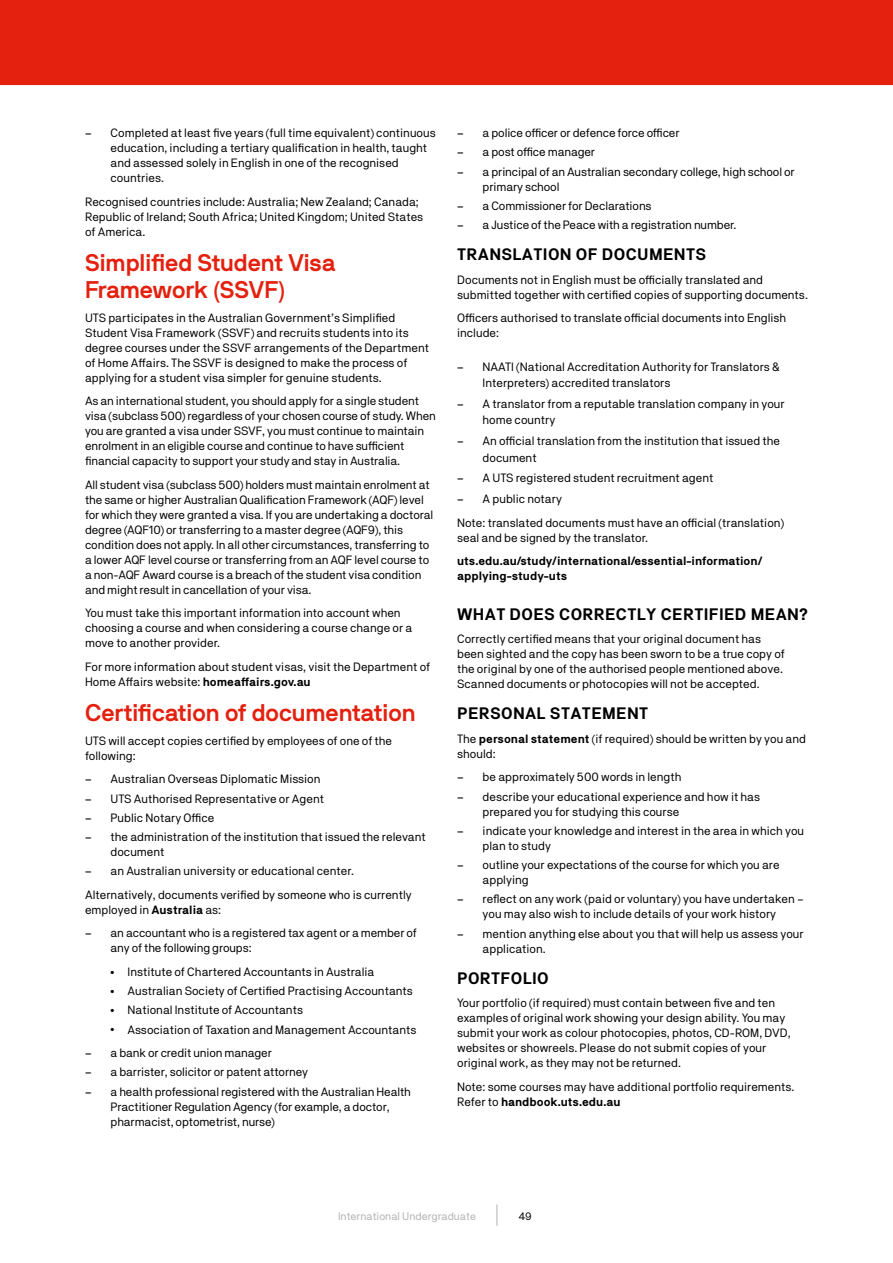
<style>
.page{position:relative;width:893px;height:1263px;background:#fff}
.page>*{position:absolute;margin:0;border:0;box-sizing:border-box;transform-origin:0 0}
.t1{font:700 24px/27px "NB International Pro";color:#e4200e}
.t2{font:700 16.5px "NB Akademie";letter-spacing:.02em;color:#000}
.t3{font:12px/15px "NB Akademie";color:#000}
.t4{font:700 12px/15px "NB Akademie";color:#000}
.t5{font:10.8px "NB Akademie";color:#b1b2b3}
.t6{font:10.8px "NB Akademie";color:#000}
.s1{font-family:"NB International Pro"}
.s2{font-weight:700}
</style>
<div class="page">
<div style="left:0;top:0;width:893px;height:85px;background:#e4200e"></div>
<svg style="left:497px;top:1204px;width:1px;height:22px"></svg>
<p class="t3" style="left:111px;top:125px;width:327px;text-indent:-26px"><span class="s1">–</span> Completed at least five years (full time equivalent) continuous education, including a tertiary qualification in health, taught and assessed solely in English in one of the recognised countries.</p>
<p class="t3" style="left:85px;top:194px;width:340px">Recognised countries include: Australia; New Zealand; Canada;<br>Republic of Ireland; South Africa; United Kingdom; United States of America.</p>
<h1 class="t1" style="left:85px;top:249px;width:252px">Simplified Student Visa<br>Framework (SSVF)</h1>
<p class="t3" style="left:85px;top:310px;width:345px">UTS participates in the Australian Government’s Simplified Student Visa Framework (SSVF) and recruits students into its degree courses under the SSVF arrangements of the Department of Home Affairs. The SSVF is designed to make the process of applying for a student visa simpler for genuine students.</p>
<p class="t3" style="left:85px;top:393px;width:352px">As an international student, you should apply for a single student visa (subclass 500) regardless of your chosen course of study. When you are granted a visa under SSVF, you must continue to maintain enrolment in an eligible course and continue to have sufficient financial capacity to support your study and stay in Australia.</p>
<p class="t3" style="left:85px;top:477px;width:350px">All student visa (subclass 500) holders must maintain enrolment at the same or higher Australian Qualification Framework (AQF) level for which they were granted a visa. If you are undertaking a doctoral degree (AQF10) or transferring to a master degree (AQF9), this condition does not apply. In all other circumstances, transferring to a lower AQF level course or transferring from an AQF level course to a non-AQF Award course is a breach of the student visa condition and might result in cancellation of your visa.</p>
<p class="t3" style="left:85px;top:605px;width:329px">You must take this important information into account when choosing a course and when considering a course change or a move to another provider.</p>
<p class="t3" style="left:85px;top:659px;width:347px">For more information about student visas, visit the Department of<br>Home Affairs website: <span class="s2">homeaffairs.gov.au</span></p>
<h1 class="t1" style="left:85px;top:699px;width:332px">Certification of documentation</h1>
<p class="t3" style="left:85px;top:733px;width:309px">UTS will accept copies certified by employees of one of the following:</p>
<p class="t3" style="left:85px;top:771px;width:237px"><span class="s1">–</span> Australian Overseas Diplomatic Mission</p>
<p class="t3" style="left:85px;top:791px;width:241px"><span class="s1">–</span> UTS Authorised Representative or Agent</p>
<p class="t3" style="left:85px;top:810px;width:131px"><span class="s1">–</span> Public Notary Office</p>
<p class="t3" style="left:111px;top:829px;width:317px;text-indent:-26px"><span class="s1">–</span> the administration of the institution that issued the relevant document</p>
<p class="t3" style="left:85px;top:859px;width:328px;line-height:23.5px"><span class="s1">–</span> an Australian university or educational center.<br>Alternatively, documents verified by someone who is currently</p>
<p class="t3" style="left:85px;top:902px;width:138px">employed in <span class="s2">Australia</span> as:</p>
<p class="t3" style="left:111px;top:925px;width:308px;text-indent:-26px"><span class="s1">–</span> an accountant who is a registered tax agent or a member of any of the following groups:</p>
<p class="t3" style="left:111px;top:964px;width:265px"><sup>•</sup> Institute of Chartered Accountants in Australia</p>
<p class="t3" style="left:111px;top:983px;width:304px"><sup>•</sup> Australian Society of Certified Practising Accountants</p>
<p class="t3" style="left:111px;top:1002px;width:194px"><sup>•</sup> National Institute of Accountants</p>
<p class="t3" style="left:111px;top:1022px;width:307px"><sup>•</sup> Association of Taxation and Management Accountants</p>
<p class="t3" style="left:85px;top:1045px;width:188px"><span class="s1">–</span> a bank or credit union manager</p>
<p class="t3" style="left:85px;top:1064px;width:225px"><span class="s1">–</span> a barrister, solicitor or patent attorney</p>
<p class="t3" style="left:111px;top:1084px;width:302px;text-indent:-26px"><span class="s1">–</span> a health professional registered with the Australian Health<br>Practitioner Regulation Agency (for example, a doctor, pharmacist, optometrist, nurse)</p>
<p class="t3" style="left:457px;top:125px;width:224px"><span class="s1">–</span> a police officer or defence force officer</p>
<p class="t3" style="left:457px;top:145px;width:140px"><span class="s1">–</span> a post office manager</p>
<p class="t3" style="left:483px;top:164px;width:314px;text-indent:-26px"><span class="s1">–</span> a principal of an Australian secondary college, high school or primary school</p>
<p class="t3" style="left:457px;top:198px;width:196px"><span class="s1">–</span> a Commissioner for Declarations</p>
<p class="t3" style="left:457px;top:217px;width:281px"><span class="s1">–</span> a Justice of the Peace with a registration number.</p>
<h2 class="t2" style="left:457px;top:245px;width:250px">TRANSLATION OF DOCUMENTS</h2>
<p class="t3" style="left:457px;top:272px;width:352px">Documents not in English must be officially translated and submitted together with certified copies of supporting documents.</p>
<p class="t3" style="left:457px;top:310px;width:331px">Officers authorised to translate official documents into English include:</p>
<p class="t3" style="left:483px;top:358px;width:299px;line-height:16.5px;text-indent:-26px"><span class="s1">–</span> NAATI (National Accreditation Authority for Translators &amp;<br>Interpreters) accredited translators</p>
<p class="t3" style="left:483px;top:395px;width:304px;line-height:16.5px;text-indent:-26px"><span class="s1">–</span> A translator from a reputable translation company in your home country</p>
<p class="t3" style="left:483px;top:433px;width:299px;line-height:16.5px;text-indent:-26px"><span class="s1">–</span> An official translation from the institution that issued the document</p>
<p class="t3" style="left:457px;top:471px;width:258px"><span class="s1">–</span> A UTS registered student recruitment agent</p>
<p class="t3" style="left:457px;top:487px;width:329px;line-height:23.5px"><span class="s1">–</span> A public notary<br>Note: translated documents must have an official (translation)</p>
<p class="t3" style="left:457px;top:530px;width:193px">seal and be signed by the translator.</p>
<p class="t4" style="left:457px;top:553px;width:307px">uts.edu.au/study/international/essential-information/ applying-study-uts</p>
<h2 class="t2" style="left:457px;top:604px;width:352px">WHAT DOES CORRECTLY CERTIFIED MEAN?</h2>
<p class="t3" style="left:457px;top:631px;width:329px">Correctly certified means that your original document has been sighted and the copy has been sworn to be a true copy of the original by one of the authorised people mentioned above.<br>Scanned documents or photocopies will not be accepted.</p>
<h2 class="t2" style="left:457px;top:704px;width:192px">PERSONAL STATEMENT</h2>
<p class="t3" style="left:457px;top:731px;width:350px">The <span class="s2">personal statement</span> (if required) should be written by you and should:</p>
<p class="t3" style="left:457px;top:769px;width:226px"><span class="s1">–</span> be approximately 500 words in length</p>
<p class="t3" style="left:483px;top:789px;width:279px;text-indent:-26px"><span class="s1">–</span> describe your educational experience and how it has prepared you for studying this course</p>
<p class="t3" style="left:483px;top:823px;width:323px;text-indent:-26px"><span class="s1">–</span> indicate your knowledge and interest in the area in which you plan to study</p>
<p class="t3" style="left:483px;top:857px;width:298px;text-indent:-26px"><span class="s1">–</span> outline your expectations of the course for which you are applying</p>
<p class="t3" style="left:457px;top:891px;width:348px;text-align:center"><span class="s1">–</span> reflect on any work (paid or voluntary) you have undertaken – you may also wish to include details of your work history</p>
<p class="t3" style="left:483px;top:926px;width:323px;text-indent:-26px"><span class="s1">–</span> mention anything else about you that will help us assess your application.</p>
<h2 class="t2" style="left:457px;top:968px;width:93px">PORTFOLIO</h2>
<p class="t3" style="left:457px;top:995px;width:335px">Your portfolio (if required) must contain between five and ten examples of original work showing your design ability. You may submit your work as colour photocopies, photos, CD-ROM, DVD, websites or showreels. Please do not submit copies of your original work, as they may not be returned.</p>
<p class="t3" style="left:457px;top:1079px;width:339px">Note: some courses may have additional portfolio requirements.<br>Refer to <span class="s2">handbook.uts.edu.au</span></p>
<p class="t5" style="left:338px;top:1209px;width:139px">International Undergraduate</p>
<p class="t6" style="left:518px;top:1209px;width:15px">49</p>
</div>
